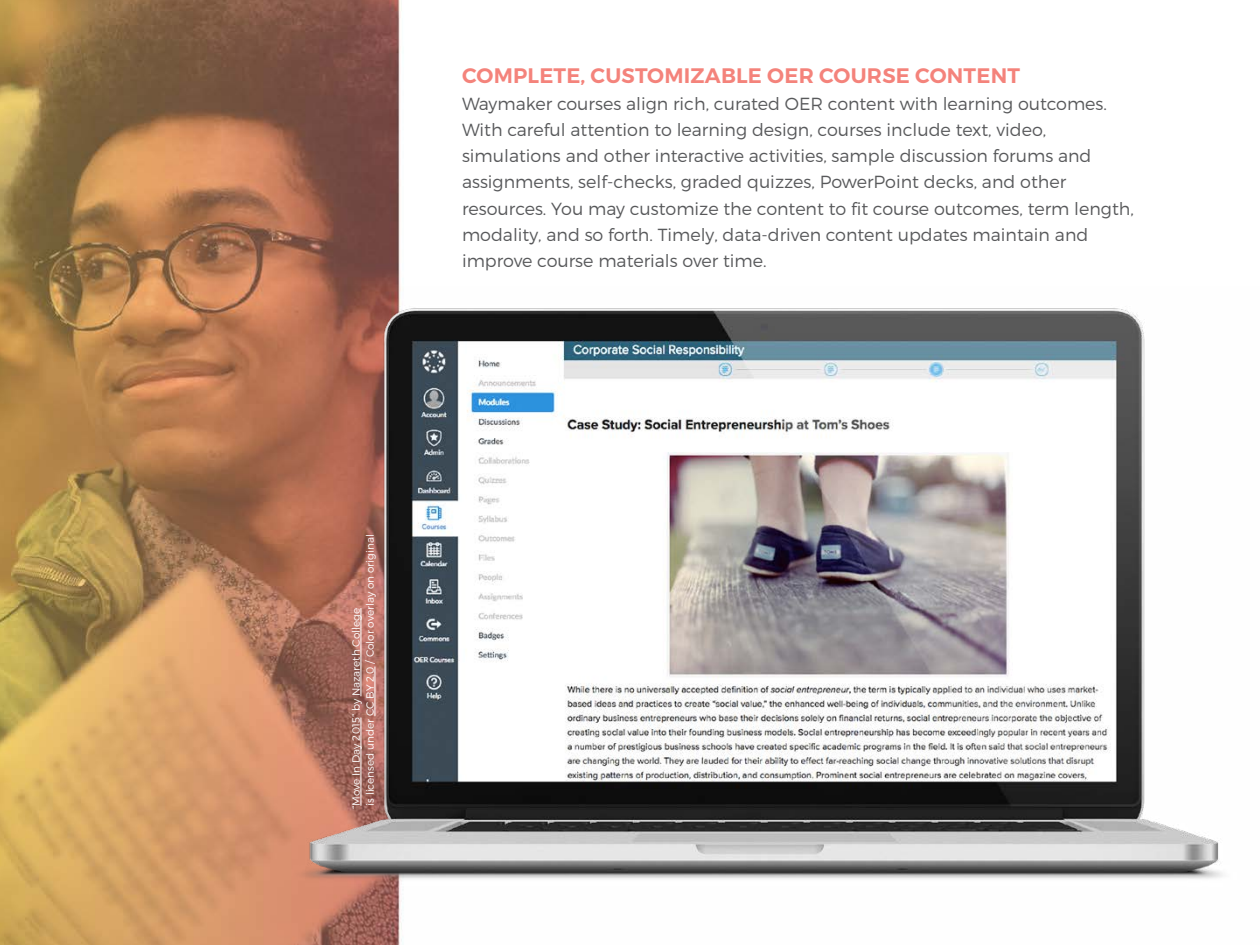
<style>
.page{position:relative;width:1260px;height:945px;background:#fff}
.page>*{position:absolute;margin:0;border:0;box-sizing:border-box;transform-origin:0 0}
.Headline{font:600 21px "Montserrat";letter-spacing:.01em;color:#f4837b}
.t1{font:300 17.5px/26.2px "Montserrat";color:#58595b}
.CCBY{font:300 10.5px "Montserrat";color:#fff}
</style>
<div class="page">
<img style="left:0;top:0;width:401px;height:945px">
<img style="left:229px;top:286px;width:994px;height:659px">
<hr style="left:361px;top:717px;width:1px;height:89px;background:#fff">
<hr style="left:361px;top:608px;width:1px;height:88px;background:#fff">
<hr style="left:375px;top:667px;width:1px;height:49px;background:#fff">
<p class="Headline" style="left:462px;top:63px;width:559px">COMPLETE, CUSTOMIZABLE OER COURSE CONTENT</p>
<p class="t1" style="left:462px;top:90px;width:673px">Waymaker courses align rich, curated OER content with learning outcomes.<br>With careful attention to learning design, courses include text, video, simulations and other interactive activities, sample discussion forums and assignments, self-checks, graded quizzes, PowerPoint decks, and other resources. You may customize the content to fit course outcomes, term length, modality, and so forth. Timely, data-driven content updates maintain and improve course materials over time.</p>
<p class="CCBY" style="left:364px;top:806px;width:273px;rotate:-90deg">is licensed under CC BY 2.0 / Color overlay on original</p>
<p class="CCBY" style="left:350px;top:809px;width:202px;rotate:-90deg">“Move In Day 2015” by Nazareth College</p>
</div>
